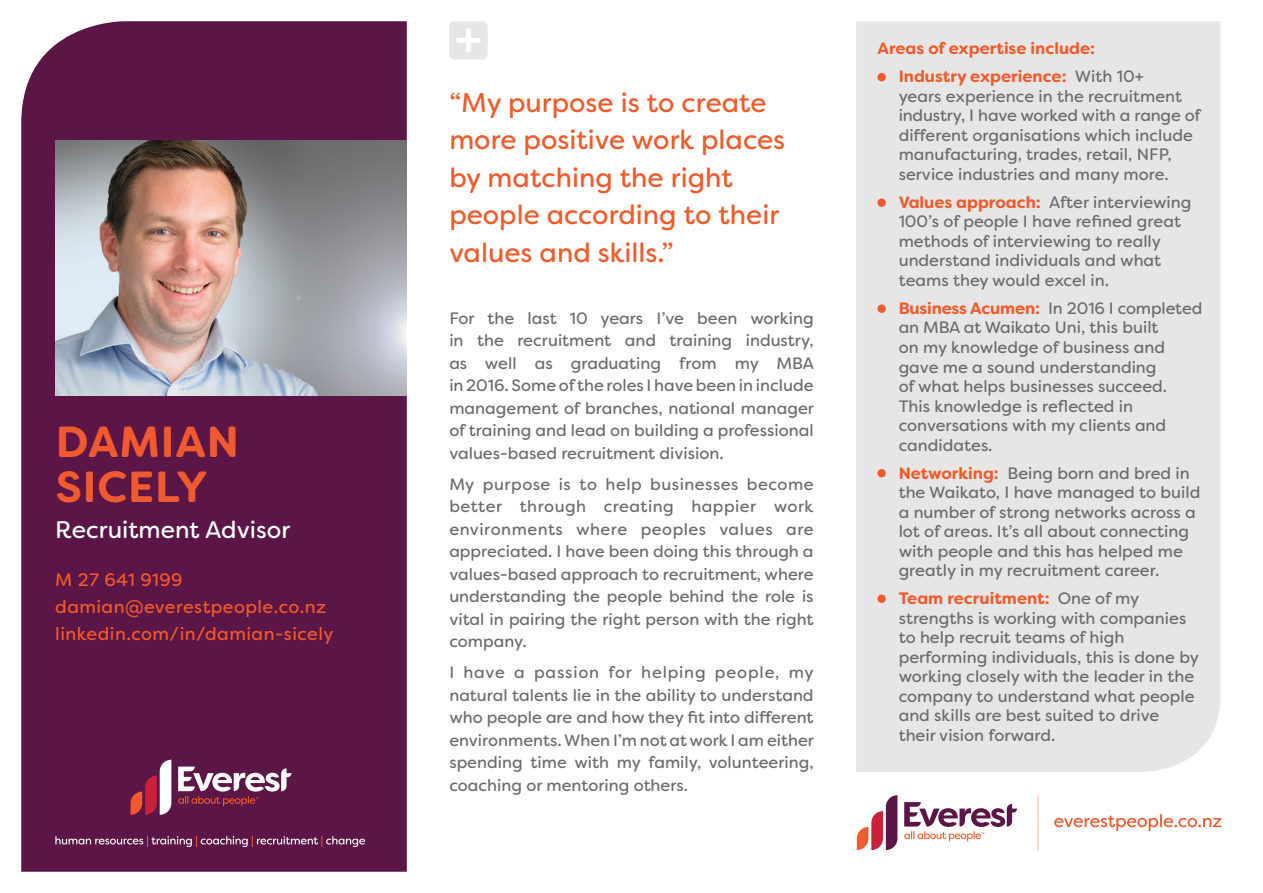
<style>
.page{position:relative;width:1263px;height:893px;background:#fff}
.page>*{position:absolute;margin:0;border:0;box-sizing:border-box;transform-origin:0 0}
.t1{font:700 43.5px/45px "Filson Soft";letter-spacing:.02em;color:#f15a2f}
.t2{font:27px/37.5px "Filson Soft";color:#f15a29}
.t3{font:24px "Filson Soft";color:#fff}
.t4{font:18px/27px "Filson Soft";letter-spacing:.025em;color:#f15a29}
.t5{font:16.5px/19.5px "Filson Soft";color:#6b6c6f}
.t6{font:700 16.5px/28px "Filson Soft";color:#f15a29}
.s1{font-weight:400;color:#6b6c6f}
.s2{font-weight:700;color:#f15a29}
</style>
<div class="page">
<div style="left:21px;top:21px;width:386px;height:851px;background:#5b1546"></div>
<div style="left:856px;top:21px;width:364px;height:751px;background:#e6e6e6"></div>
<svg style="left:449px;top:21px;width:39px;height:39px"></svg>
<div style="left:877px;top:73px;width:9px;height:8px;background:#f15a29;border-radius:50%"></div>
<div style="left:877px;top:198px;width:9px;height:9px;background:#f15a29;border-radius:50%"></div>
<div style="left:877px;top:304px;width:9px;height:9px;background:#f15a29;border-radius:50%"></div>
<div style="left:877px;top:469px;width:9px;height:8px;background:#f15a29;border-radius:50%"></div>
<div style="left:877px;top:594px;width:9px;height:9px;background:#f15a29;border-radius:50%"></div>
<svg style="left:857px;top:795px;width:40px;height:55px"></svg>
<svg style="left:904px;top:802px;width:113px;height:39px"></svg>
<svg style="left:1054px;top:814px;width:168px;height:17px"></svg>
<hr style="left:1037px;top:795px;width:1px;height:55px;background:#fab998">
<svg style="left:131px;top:760px;width:40px;height:55px"></svg>
<svg style="left:178px;top:767px;width:113px;height:39px"></svg>
<img style="left:55px;top:140px;width:352px;height:255px">
<svg style="left:55px;top:836px;width:310px;height:11px;background:#7f476d"></svg>
<h1 class="t1" style="left:56px;top:419px;width:185px">DAMIAN<br>SICELY</h1>
<h3 class="t3" style="left:55px;top:514px;width:236px">Recruitment Advisor</h3>
<p class="t4" style="left:55px;top:566px;width:280px">M 27 641 9199 damian@everestpeople.co.nz linkedin.com/in/damian-sicely</p>
<h2 class="t2" style="left:449px;top:83px;width:337px">“My purpose is to create more positive work places by matching the right people according to their values and skills.”</h2>
<p class="t5" style="left:449px;top:307px;width:366px;line-height:22.5px;text-align:justify">For the last 10 years I’ve been working in the recruitment and training industry, as well as graduating from my MBA in 2016. Some of the roles I have been in include management of branches, national manager of training and lead on building a professional values-based recruitment division.</p>
<p class="t5" style="left:449px;top:473px;width:366px;line-height:22.5px;text-align:justify">My purpose is to help businesses become better through creating happier work environments where peoples values are appreciated. I have been doing this through a values-based approach to recruitment, where understanding the people behind the role is vital in pairing the right person with the right company.</p>
<p class="t5" style="left:449px;top:661px;width:366px;line-height:22.5px;text-align:justify">I have a passion for helping people, my natural talents lie in the ability to understand who people are and how they fit into different environments. When I’m not at work I am either spending time with my family, volunteering, coaching or mentoring others.</p>
<p class="t6" style="left:899px;top:35px;width:247px;text-indent:-21px">Areas of expertise include:<br>Industry experience: <span class="s1">With 10+</span></p>
<p class="t5" style="left:899px;top:86px;width:304px">years experience in the recruitment industry, I have worked with a range of different organisations which include manufacturing, trades, retail, NFP, service industries and many more.</p>
<p class="t5" style="left:899px;top:192px;width:294px"><span class="s2">Values approach:</span> After interviewing 100’s of people I have refined great methods of interviewing to really understand individuals and what teams they would excel in.</p>
<p class="t5" style="left:899px;top:298px;width:305px"><span class="s2">Business Acumen:</span> In 2016 I completed an MBA at Waikato Uni, this built<br>on my knowledge of business and gave me a sound understanding<br>of what helps businesses succeed.<br>This knowledge is reflected in conversations with my clients and candidates.</p>
<p class="t5" style="left:899px;top:463px;width:303px"><span class="s2">Networking:</span> Being born and bred in the Waikato, I have managed to build a number of strong networks across a lot of areas. It’s all about connecting with people and this has helped me greatly in my recruitment career.</p>
<p class="t5" style="left:899px;top:588px;width:302px"><span class="s2">Team recruitment:</span> One of my strengths is working with companies to help recruit teams of high performing individuals, this is done by working closely with the leader in the company to understand what people and skills are best suited to drive their vision forward.</p>
</div>
